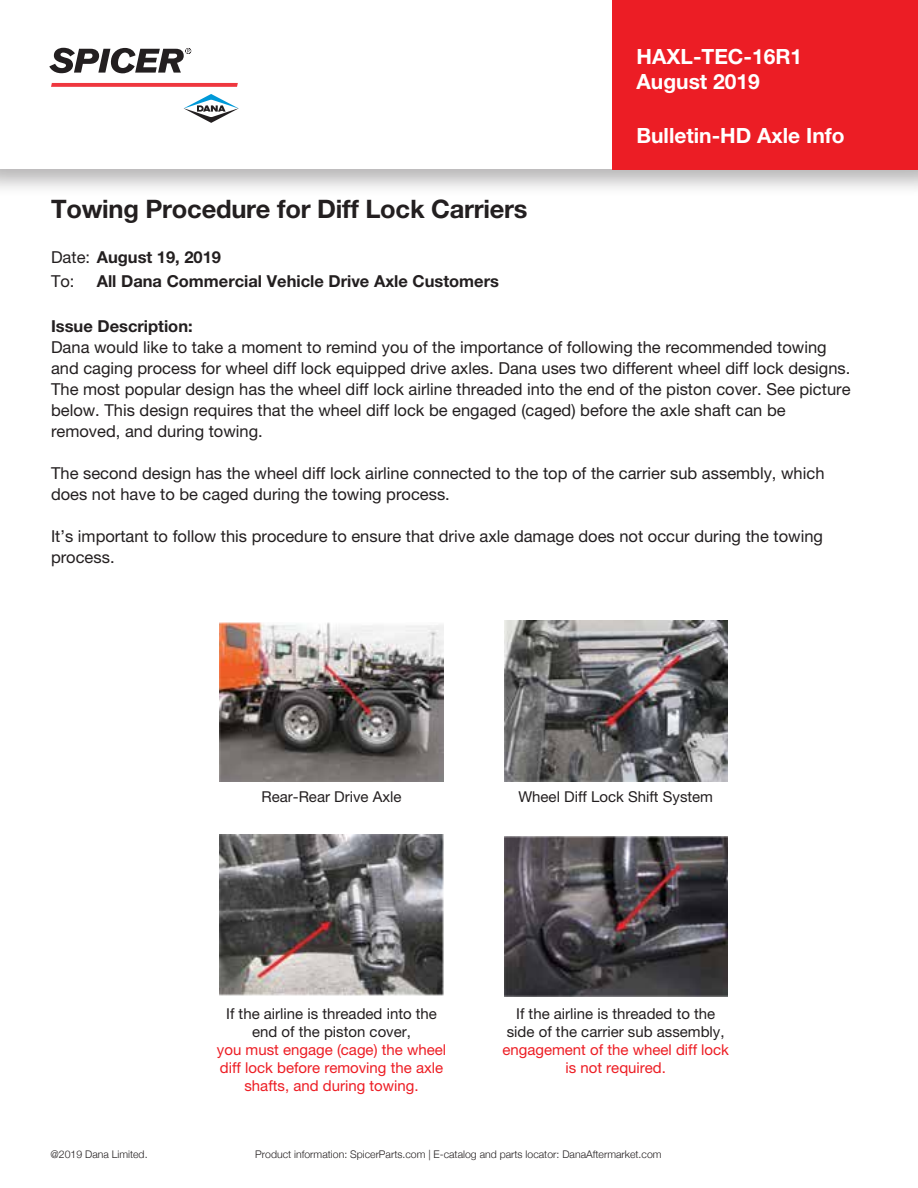
<style>
.page{position:relative;width:918px;height:1188px;background:#fff}
.page>*{position:absolute;margin:0;border:0;box-sizing:border-box;transform-origin:0 0}
.t1{font:700 25.5px "Helvetica Neue LT Std";letter-spacing:-.01em;color:#231f20}
.t2{font:700 21px/25.2px "Helvetica Neue LT Std";color:#fff}
.t3{font:16.5px/21px "Helvetica Neue LT Std";color:#231f20}
.t4{font:700 16.5px/24px "Helvetica Neue LT Std";color:#231f20}
.t5{font:15px/18px "Helvetica Neue LT Std";color:#231f20;text-align:center}
.t6{font:15px/18px "Helvetica Neue LT Std";color:#ed1d24;text-align:center}
.t7{font:300 10.5px "Helvetica Neue";color:#231f20}
.s1{font-weight:400}
</style>
<div class="page">
<svg style="left:49px;top:48px;width:142px;height:25px"></svg>
<svg style="left:51px;top:83px;width:187px;height:4px"></svg>
<svg style="left:184px;top:94px;width:55px;height:29px"></svg>
<div style="left:612px;top:0;width:306px;height:170px;background:#ec1d25"></div>
<img style="left:220px;top:622px;width:223px;height:160px">
<img style="left:504px;top:621px;width:223px;height:160px">
<img style="left:219px;top:835px;width:225px;height:160px">
<img style="left:504px;top:836px;width:223px;height:161px">
<p class="t2" style="left:637px;top:43px;width:167px">HAXL-TEC-16R1<br>August 2019</p>
<p class="t2" style="left:636px;top:122px;width:210px">Bulletin-HD Axle Info</p>
<h1 class="t1" style="left:51px;top:193px;width:478px">Towing Procedure for Diff Lock Carriers</h1>
<p class="t4" style="left:51px;top:245px;width:172px"><span class="s1">Date:</span> August 19, 2019<br><span class="s1">To:</span></p>
<p class="t4" style="left:97px;top:269px;width:404px">All Dana Commercial Vehicle Drive Axle Customers</p>
<p class="t4" style="left:51px;top:314px;width:143px">Issue Description:</p>
<p class="t3" style="left:51px;top:337px;width:801px">Dana would like to take a moment to remind you of the importance of following the recommended towing and caging process for wheel diff lock equipped drive axles. Dana uses two different wheel diff lock designs.<br>The most popular design has the wheel diff lock airline threaded into the end of the piston cover. See picture below. This design requires that the wheel diff lock be engaged (caged) before the axle shaft can be removed, and during towing.</p>
<p class="t3" style="left:51px;top:463px;width:775px">The second design has the wheel diff lock airline connected to the top of the carrier sub assembly, which does not have to be caged during the towing process.</p>
<p class="t3" style="left:51px;top:526px;width:773px">It’s important to follow this procedure to ensure that drive axle damage does not occur during the towing process.</p>
<p class="t5" style="left:261px;top:788px;width:142px">Rear-Rear Drive Axle</p>
<p class="t5" style="left:518px;top:788px;width:196px">Wheel Diff Lock Shift System</p>
<p class="t5" style="left:226px;top:1005px;width:212px">If the airline is threaded into the end of the piston cover,</p>
<p class="t6" style="left:217px;top:1041px;width:231px">you must engage (cage) the wheel diff lock before removing the axle shafts, and during towing.</p>
<p class="t5" style="left:507px;top:1005px;width:219px">If the airline is threaded to the side of the carrier sub assembly,</p>
<p class="t6" style="left:502px;top:1041px;width:228px">engagement of the wheel diff lock is not required.</p>
<p class="t7" style="left:51px;top:1146px;width:99px">@2019 Dana Limited.</p>
<p class="t7" style="left:255px;top:1146px;width:408px">Product information: SpicerParts.com | E-catalog and parts locator: DanaAftermarket.com</p>
</div>
